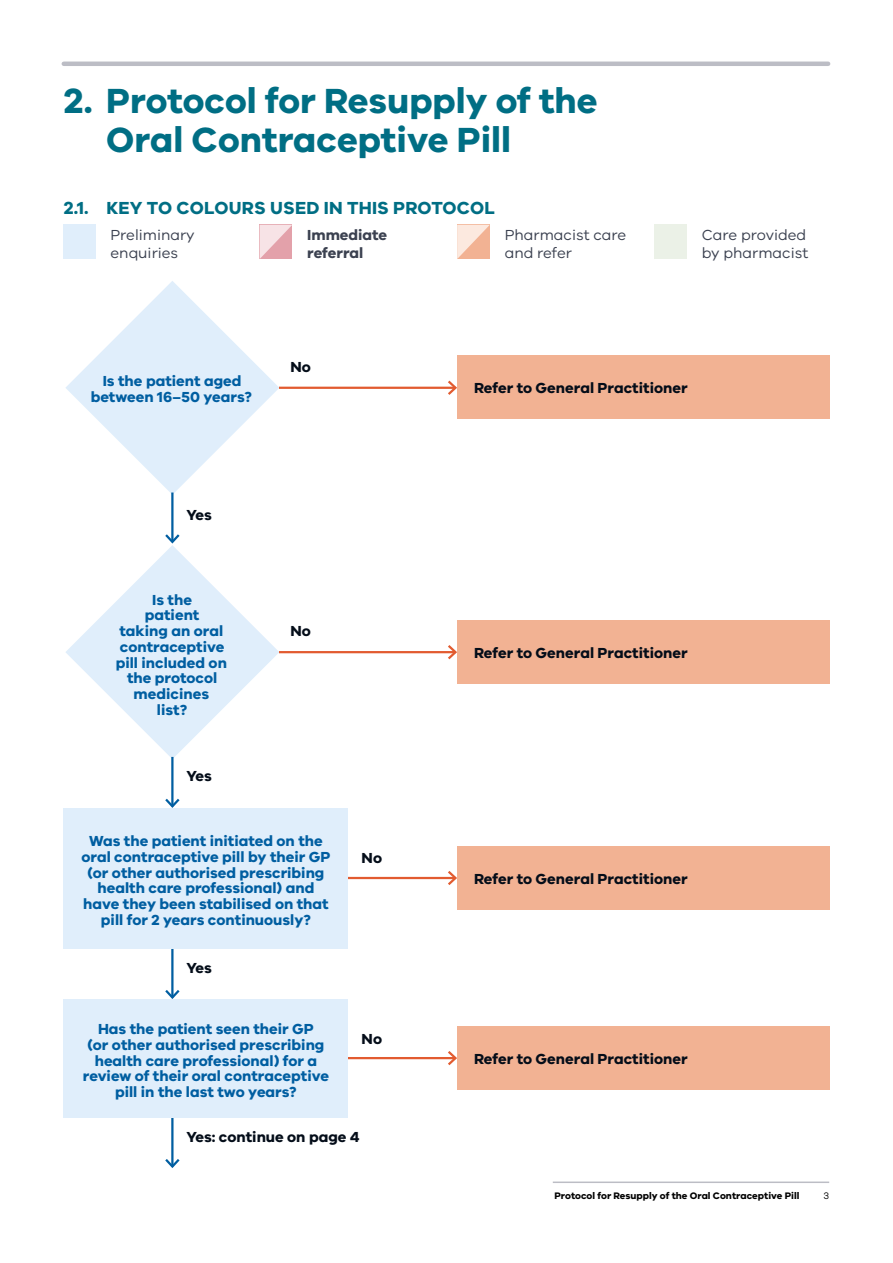
<style>
.page{position:relative;width:893px;height:1263px;background:#fff}
.page>*{position:absolute;margin:0;border:0;box-sizing:border-box;transform-origin:0 0}
.t1{font:700 36px/39px "VIC";color:#006e84}
.t2{font:700 18px "VIC";letter-spacing:.01em;color:#006e84}
.Flowchart_query{font:700 15px/15.8px "VIC";color:#005ea1;text-align:center}
.Flowchart_prompt{font:700 15px "VIC";color:#040d19}
.Body_Copy{font:15px/18px "VIC";color:#3b4150}
.Body_Copy-2{font:700 15px/18px "VIC";color:#3b4150}
.t3{font:700 9.75px "VIC";color:#000}
.t4{font:9.75px "VIC";color:#000}
</style>
<div class="page">
<hr style="left:553px;top:1181px;width:276px;height:2px;background:#bcbdc5">
<hr style="left:64px;top:62px;width:764px;height:4px;background:#bcbdc5">
<svg style="left:66px;top:281px;width:213px;height:212px;fill:#e0eefb"></svg>
<svg style="left:66px;top:545px;width:213px;height:212px;fill:#e2effb"></svg>
<hr style="left:279px;top:387px;width:176px;height:2px;background:#e25b30">
<svg style="left:445px;top:380px;width:12px;height:15px"></svg>
<hr style="left:279px;top:651px;width:176px;height:2px;background:#e25b30">
<svg style="left:445px;top:645px;width:12px;height:15px"></svg>
<hr style="left:279px;top:877px;width:176px;height:2px;background:#e25b30">
<svg style="left:445px;top:871px;width:12px;height:14px"></svg>
<hr style="left:279px;top:1057px;width:176px;height:2px;background:#e25b30">
<svg style="left:445px;top:1051px;width:12px;height:15px"></svg>
<hr style="left:171px;top:492px;width:3px;height:50px;background:#005ea1">
<svg style="left:165px;top:532px;width:15px;height:12px"></svg>
<hr style="left:171px;top:757px;width:3px;height:49px;background:#005ea1">
<svg style="left:165px;top:796px;width:15px;height:12px"></svg>
<hr style="left:171px;top:948px;width:3px;height:49px;background:#005ea1">
<svg style="left:165px;top:987px;width:15px;height:12px"></svg>
<hr style="left:171px;top:1117px;width:3px;height:49px;background:#005ea1">
<svg style="left:165px;top:1156px;width:15px;height:12px"></svg>
<div style="left:457px;top:355px;width:372px;height:64px;background:#f2b293"></div>
<div style="left:64px;top:808px;width:284px;height:140px;background:#e0eefb"></div>
<div style="left:64px;top:999px;width:284px;height:118px;background:#e0eefb"></div>
<div style="left:457px;top:620px;width:372px;height:64px;background:#f2b293"></div>
<div style="left:457px;top:846px;width:372px;height:64px;background:#f2b293"></div>
<div style="left:457px;top:1026px;width:372px;height:64px;background:#f2b293"></div>
<div style="left:63px;top:225px;width:33px;height:34px;background:#e0eefb"></div>
<svg style="left:260px;top:225px;width:32px;height:34px"></svg>
<svg style="left:457px;top:225px;width:33px;height:34px"></svg>
<svg style="left:654px;top:225px;width:33px;height:34px"></svg>
<p class="t1" style="left:106px;top:80px;width:493px;text-indent:-43px">2. Protocol for Resupply of the<br>Oral Contraceptive Pill</p>
<p class="t2" style="left:64px;top:196px;width:433px">2.1. KEY TO COLOURS USED IN THIS PROTOCOL</p>
<p class="Body_Copy" style="left:111px;top:225px;width:86px">Preliminary enquiries</p>
<p class="Body_Copy-2" style="left:307px;top:225px;width:82px">Immediate referral</p>
<p class="Body_Copy" style="left:505px;top:225px;width:123px">Pharmacist care and refer</p>
<p class="Body_Copy" style="left:702px;top:225px;width:108px">Care provided by pharmacist</p>
<p class="Flowchart_query" style="left:91px;top:373px;width:163px">Is the patient aged between 16–50 years?</p>
<p class="Flowchart_prompt" style="left:290px;top:357px;width:22px">No</p>
<p class="Flowchart_prompt" style="left:187px;top:506px;width:27px">Yes</p>
<p class="Flowchart_query" style="left:116px;top:591px;width:113px">Is the<br>patient<br>taking an oral contraceptive pill included on the protocol medicines<br>list?</p>
<p class="Flowchart_prompt" style="left:187px;top:767px;width:27px">Yes</p>
<p class="Flowchart_prompt" style="left:290px;top:622px;width:22px">No</p>
<p class="Flowchart_query" style="left:81px;top:833px;width:250px">Was the patient initiated on the oral contraceptive pill by their GP (or other authorised prescribing health care professional) and have they been stabilised on that pill for 2 years continuously?</p>
<p class="Flowchart_prompt" style="left:187px;top:958px;width:27px">Yes</p>
<p class="Flowchart_query" style="left:83px;top:1021px;width:248px">Has the patient seen their GP<br>(or other authorised prescribing health care professional) for a review of their oral contraceptive pill in the last two years?</p>
<p class="Flowchart_prompt" style="left:362px;top:849px;width:22px">No</p>
<p class="Flowchart_prompt" style="left:362px;top:1029px;width:22px">No</p>
<p class="Flowchart_prompt" style="left:187px;top:1127px;width:174px">Yes: continue on page 4</p>
<p class="Flowchart_prompt" style="left:474px;top:379px;width:215px">Refer to General Practitioner</p>
<p class="Flowchart_prompt" style="left:474px;top:644px;width:215px">Refer to General Practitioner</p>
<p class="Flowchart_prompt" style="left:474px;top:870px;width:215px">Refer to General Practitioner</p>
<p class="Flowchart_prompt" style="left:474px;top:1050px;width:215px">Refer to General Practitioner</p>
<p class="t3" style="left:554px;top:1190px;width:246px">Protocol for Resupply of the Oral Contraceptive Pill</p>
<p class="t4" style="left:823px;top:1190px;width:7px">3</p>
</div>
